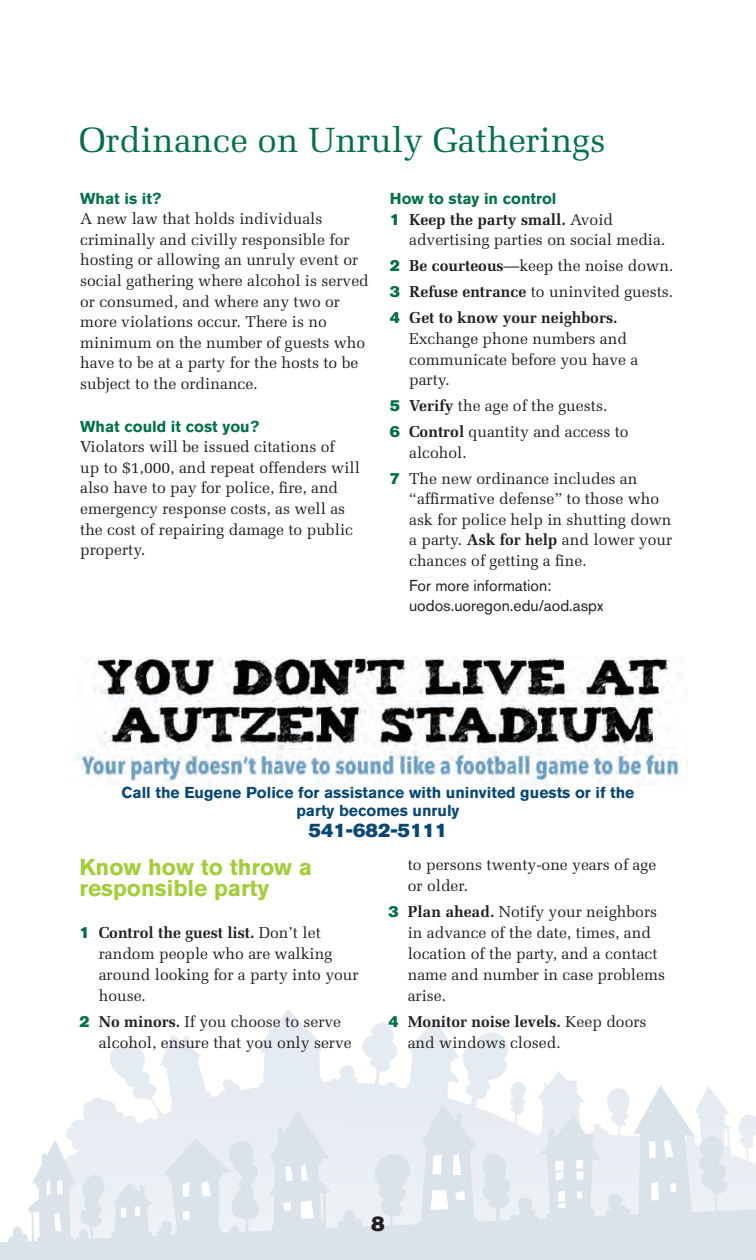
<style>
.page{position:relative;width:756px;height:1260px;background:#fff}
.page>*{position:absolute;margin:0;border:0;box-sizing:border-box;transform-origin:0 0}
.t1{font:35px "Melior";color:#007049}
.t2{font:700 22.75px/21px "Akzidenz Grotesk BQ";color:#a3cd39}
.t3{font:21px "Akzidenz Grotesk BQ Super";color:#231f20}
.t4{font:19.25px "Akzidenz Grotesk BQ Super";color:#094773}
.t5{font:15.75px/20.7px "Melior";color:#231f20}
.t6{font:700 15.75px/17.5px "Akzidenz Grotesk BQ";color:#094773;text-align:center}
.t7{font:700 15.75px "Akzidenz Grotesk BQ";color:#007049}
.t8{font:15.75px/20.1px "Akzidenz Grotesk BQ";color:#231f20}
.s1{font-family:"Akzidenz Grotesk BQ Super";color:#007049}
.s2{font-weight:700}
</style>
<div class="page">
<img style="left:75px;top:656px;width:612px;height:129px">
<svg style="left:0;top:1009px;width:756px;height:251px"></svg>
<svg style="left:649px;top:1141px;width:7px;height:17px"></svg>
<svg style="left:664px;top:1140px;width:10px;height:18px"></svg>
<svg style="left:651px;top:1182px;width:8px;height:19px"></svg>
<svg style="left:670px;top:1183px;width:7px;height:10px"></svg>
<svg style="left:555px;top:1161px;width:9px;height:19px"></svg>
<div style="left:577px;top:1171px;width:7px;height:9px;background:#fff"></div>
<svg style="left:576px;top:1160px;width:7px;height:9px"></svg>
<svg style="left:558px;top:1191px;width:7px;height:17px"></svg>
<svg style="left:577px;top:1192px;width:5px;height:6px"></svg>
<svg style="left:433px;top:1155px;width:9px;height:20px"></svg>
<svg style="left:453px;top:1154px;width:8px;height:21px"></svg>
<svg style="left:430px;top:1190px;width:19px;height:20px"></svg>
<svg style="left:455px;top:1191px;width:10px;height:9px"></svg>
<svg style="left:285px;top:1166px;width:8px;height:15px"></svg>
<svg style="left:301px;top:1164px;width:7px;height:17px"></svg>
<svg style="left:283px;top:1202px;width:8px;height:9px"></svg>
<svg style="left:301px;top:1200px;width:13px;height:19px"></svg>
<svg style="left:183px;top:1182px;width:6px;height:15px"></svg>
<svg style="left:201px;top:1181px;width:10px;height:15px"></svg>
<svg style="left:183px;top:1211px;width:6px;height:9px"></svg>
<svg style="left:121px;top:1207px;width:5px;height:11px"></svg>
<svg style="left:135px;top:1206px;width:5px;height:10px"></svg>
<svg style="left:46px;top:1180px;width:4px;height:15px"></svg>
<svg style="left:57px;top:1179px;width:6px;height:16px"></svg>
<svg style="left:54px;top:1213px;width:7px;height:18px"></svg>
<p class="t1" style="left:79px;top:120px;width:528px">Ordinance on Unruly Gatherings</p>
<p class="t7" style="left:80px;top:189px;width:83px">What is it?</p>
<p class="t5" style="left:80px;top:209px;width:290px">A new law that holds individuals criminally and civilly responsible for hosting or allowing an unruly event or social gathering where alcohol is served or consumed, and where any two or more violations occur. There is no minimum on the number of guests who have to be at a party for the hosts to be subject to the ordinance.</p>
<p class="t7" style="left:80px;top:417px;width:181px">What could it cost you?</p>
<p class="t5" style="left:80px;top:437px;width:282px">Violators will be issued citations of<br>up to $1,000, and repeat offenders will also have to pay for police, fire, and emergency response costs, as well as the cost of repairing damage to public property.</p>
<p class="t7" style="left:390px;top:189px;width:168px">How to stay in control</p>
<p class="t5" style="left:409px;top:209px;width:258px;text-indent:-19px"><span class="s1">1</span> <span class="s2">Keep the party small.</span> Avoid advertising parties on social media.</p>
<p class="t5" style="left:390px;top:256px;width:285px"><span class="s1">2</span> <span class="s2">Be courteous</span>—keep the noise down.</p>
<p class="t5" style="left:390px;top:282px;width:285px"><span class="s1">3</span> <span class="s2">Refuse entrance</span> to uninvited guests.</p>
<p class="t5" style="left:409px;top:308px;width:231px;text-indent:-19px"><span class="s1">4</span> <span class="s2">Get to know your neighbors.<br></span>Exchange phone numbers and communicate before you have a party.</p>
<p class="t5" style="left:390px;top:395px;width:219px"><span class="s1">5</span> <span class="s2">Verify</span> the age of the guests.</p>
<p class="t5" style="left:409px;top:422px;width:221px;text-indent:-19px"><span class="s1">6</span> <span class="s2">Control</span> quantity and access to alcohol.</p>
<p class="t5" style="left:409px;top:468px;width:265px;text-indent:-19px"><span class="s1">7</span> The new ordinance includes an “affirmative defense” to those who ask for police help in shutting down a party. <span class="s2">Ask for help</span> and lower your chances of getting a fine.</p>
<p class="t8" style="left:409px;top:576px;width:196px">For more information: uodos.uoregon.edu/aod.aspx</p>
<p class="t6" style="left:121px;top:784px;width:515px">Call the Eugene Police for assistance with uninvited guests or if the party becomes unruly</p>
<p class="t4" style="left:309px;top:819px;width:140px">541-682-5111</p>
<p class="t2" style="left:79px;top:857px;width:234px">Know how to throw a responsible party</p>
<p class="t5" style="left:99px;top:923px;width:261px;text-indent:-19px"><span class="s1">1</span> <span class="s2">Control the guest list.</span> Don’t let random people who are walking around looking for a party into your house.</p>
<p class="t5" style="left:99px;top:1012px;width:254px;text-indent:-19px"><span class="s1">2</span> <span class="s2">No minors.</span> If you choose to serve alcohol, ensure that you only serve</p>
<p class="t5" style="left:408px;top:854px;width:250px">to persons twenty-one years of age or older.</p>
<p class="t5" style="left:408px;top:901px;width:259px;text-indent:-19px"><span class="s1">3</span> <span class="s2">Plan ahead.</span> Notify your neighbors in advance of the date, times, and location of the party, and a contact name and number in case problems arise.</p>
<p class="t5" style="left:408px;top:1011px;width:240px;text-indent:-19px"><span class="s1">4</span> <span class="s2">Monitor noise levels.</span> Keep doors and windows closed.</p>
<p class="t3" style="left:371px;top:1211px;width:15px">8</p>
</div>
